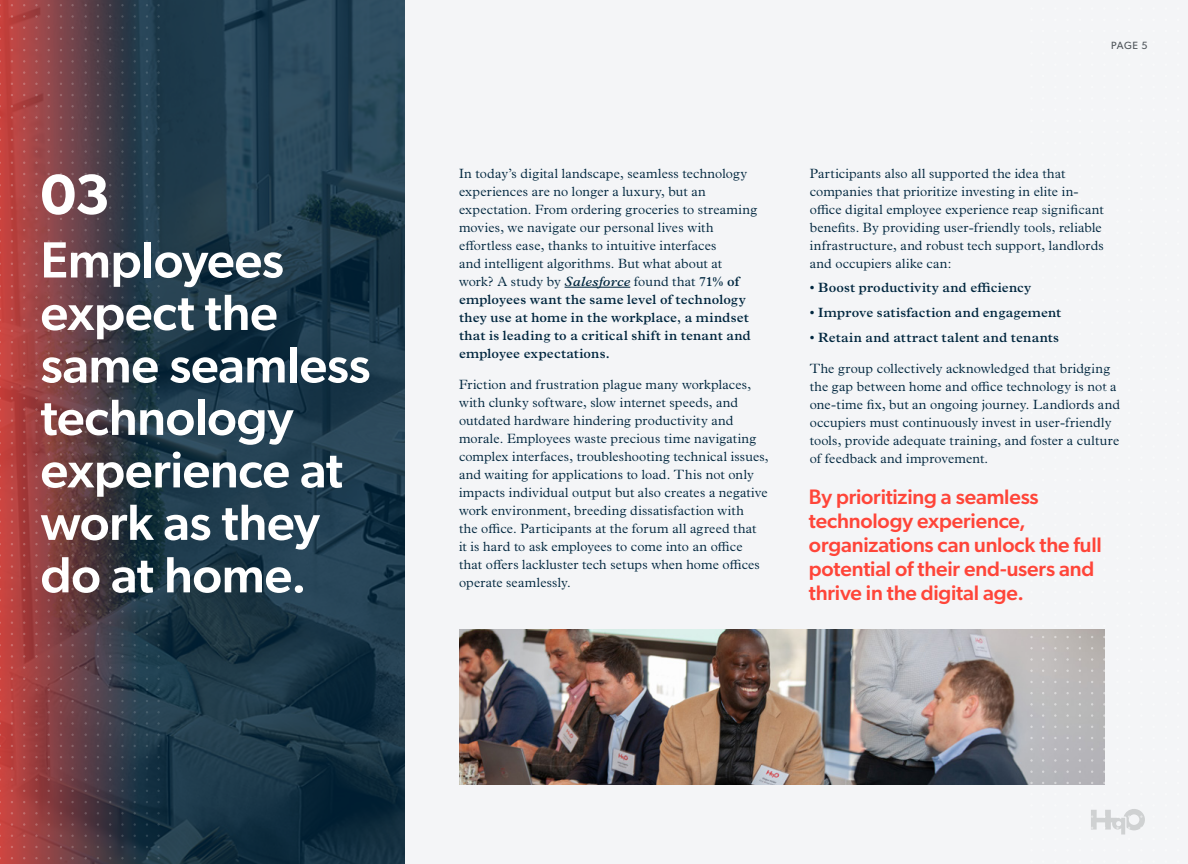
<style>
.page{position:relative;width:1188px;height:864px;background:#fff}
.page>*{position:absolute;margin:0;border:0;box-sizing:border-box;transform-origin:0 0}
.t1{font:600 57px "Gibson";color:#fff}
.t2{font:500 51px/52.5px "Gibson";letter-spacing:-.005em;color:#fff}
.t3{font:500 21px/24px "Gibson";letter-spacing:-.01em;color:#ff4539}
.t4{font:300 13.5px/18px "Plantin MT Pro";letter-spacing:.01em;color:#00263e}
.t5{font:600 13.5px "Plantin MT Pro";letter-spacing:.015em;color:#00263e}
.t6{font:10.5px "Gibson";color:#4c5258}
.s1{font-weight:600;font-style:italic}
.s2{font-weight:600}
</style>
<div class="page">
<div style="left:399px;top:0;width:789px;height:864px;background:#f4f5f7"></div>
<hr style="left:565px;top:287px;width:65px;height:1px;background:#00263e">
<svg style="left:1106px;top:810px;width:10px;height:20px"></svg>
<img style="left:459px;top:630px;width:571px;height:154px">
<svg style="left:1030px;top:629px;width:76px;height:201px;fill:#bbbabb"></svg>
<svg style="left:1116px;top:809px;width:29px;height:26px"></svg>
<svg style="left:74px;top:0;width:331px;height:864px;background:#1d3a4b"></svg>
<svg style="left:74px;top:1px;width:10px;height:863px;background:#663f45"></svg>
<svg style="left:84px;top:0;width:76px;height:864px;background:#333945"></svg>
<svg style="left:0;top:0;width:74px;height:864px;background:#9d4344"></svg>
<h1 class="t1" style="left:40px;top:160px;width:71px">03</h1>
<h2 class="t2" style="left:40px;top:233px;width:331px">Employees expect the same seamless technology experience at work as they do at home.</h2>
<p class="t6" style="left:1111px;top:39px;width:38px">PAGE 5</p>
<p class="t4" style="left:459px;top:164px;width:300px">In today’s digital landscape, seamless technology experiences are no longer a luxury, but an expectation. From ordering groceries to streaming movies, we navigate our personal lives with effortless ease, thanks to intuitive interfaces<br>and intelligent algorithms. But what about at work? A study by <span class="s1">Salesforce</span> found that <span class="s2">71% of employees want the same level of technology they use at home in the workplace, a mindset that is leading to a critical shift in tenant and employee expectations.</span></p>
<p class="t4" style="left:459px;top:376px;width:311px">Friction and frustration plague many workplaces, with clunky software, slow internet speeds, and outdated hardware hindering productivity and morale. Employees waste precious time navigating complex interfaces, troubleshooting technical issues, and waiting for applications to load. This not only impacts individual output but also creates a negative work environment, breeding dissatisfaction with<br>the office. Participants at the forum all agreed that<br>it is hard to ask employees to come into an office that offers lackluster tech setups when home offices operate seamlessly.</p>
<p class="t4" style="left:810px;top:164px;width:296px">Participants also all supported the idea that companies that prioritize investing in elite in&shy;office digital employee experience reap significant benefits. By providing user-friendly tools, reliable infrastructure, and robust tech support, landlords and occupiers alike can:</p>
<p class="t5" style="left:810px;top:280px;width:223px">• Boost productivity and efficiency</p>
<p class="t5" style="left:810px;top:305px;width:253px">• Improve satisfaction and engagement</p>
<p class="t5" style="left:810px;top:329px;width:251px">• Retain and attract talent and tenants</p>
<p class="t4" style="left:810px;top:360px;width:312px">The group collectively acknowledged that bridging the gap between home and office technology is not a one-time fix, but an ongoing journey. Landlords and occupiers must continuously invest in user-friendly tools, provide adequate training, and foster a culture of feedback and improvement.</p>
<h3 class="t3" style="left:809px;top:484px;width:294px">By prioritizing a seamless technology experience, organizations can unlock the full potential of their end-users and thrive in the digital age.</h3>
</div>
